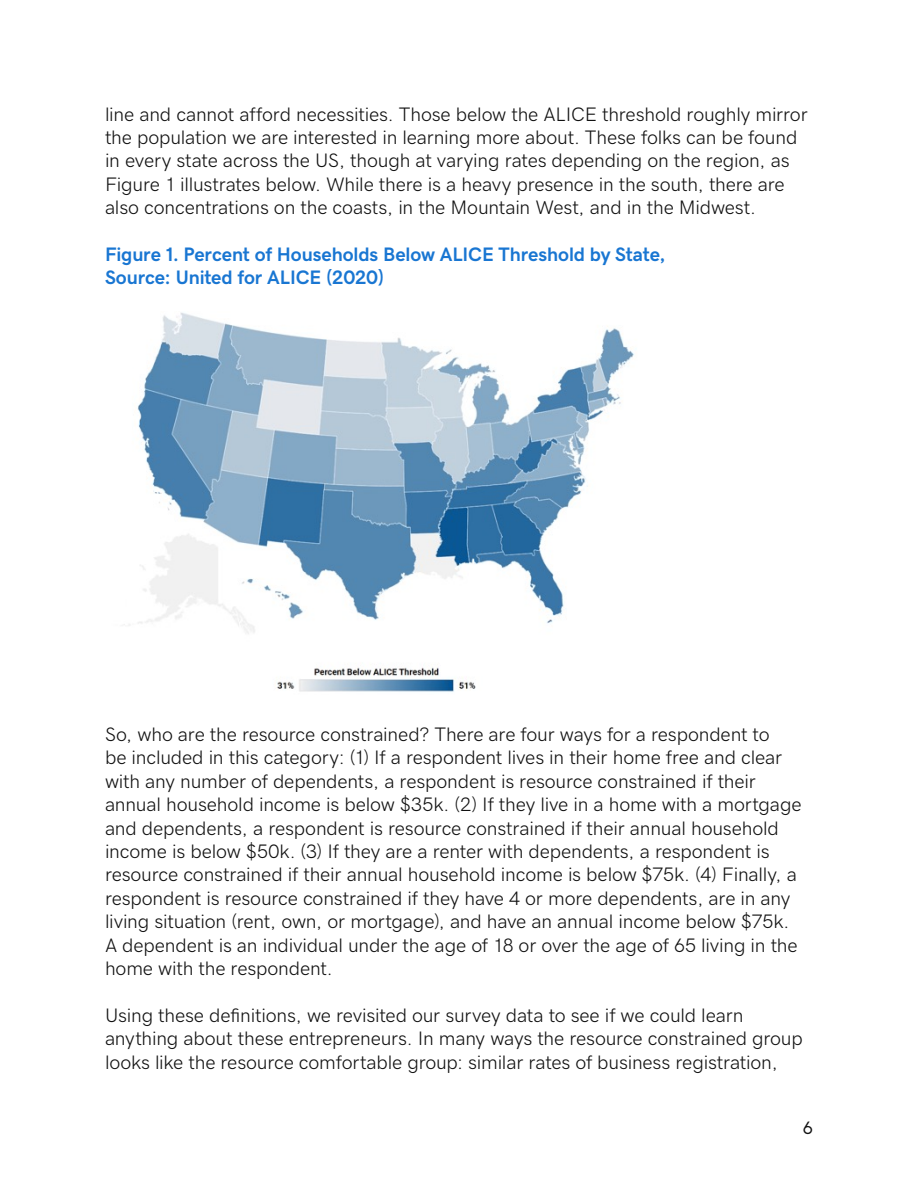
<style>
.page{position:relative;width:918px;height:1188px;background:#fff}
.page>*{position:absolute;margin:0;border:0;box-sizing:border-box;transform-origin:0 0}
.t1{font:19.5px/23.4px "GD Sherpa";letter-spacing:-.01em;color:#111}
.t2{font:700 19.5px "GD Sherpa";letter-spacing:-.005em;color:#1976d2}
.t3{font:500 18px "GD Sherpa";color:#111}
</style>
<div class="page">
<img style="left:124px;top:312px;width:510px;height:380px">
<p class="t1" style="left:105px;top:101px;width:704px">line and cannot afford necessities. Those below the ALICE threshold roughly mirror the population we are interested in learning more about. These folks can be found in every state across the US, though at varying rates depending on the region, as Figure 1 illustrates below. While there is a heavy presence in the south, there are also concentrations on the coasts, in the Mountain West, and in the Midwest.</p>
<p class="t2" style="left:105px;top:240px;width:562px">Figure 1. Percent of Households Below ALICE Threshold by State,</p>
<p class="t2" style="left:105px;top:263px;width:281px">Source: United for ALICE (2020)</p>
<p class="t1" style="left:105px;top:721px;width:698px">So, who are the resource constrained? There are four ways for a respondent to<br>be included in this category: (1) If a respondent lives in their home free and clear with any number of dependents, a respondent is resource constrained if their annual household income is below $35k. (2) If they live in a home with a mortgage and dependents, a respondent is resource constrained if their annual household income is below $50k. (3) If they are a renter with dependents, a respondent is resource constrained if their annual household income is below $75k. (4) Finally, a respondent is resource constrained if they have 4 or more dependents, are in any living situation (rent, own, or mortgage), and have an annual income below $75k.<br>A dependent is an individual under the age of 18 or over the age of 65 living in the home with the respondent.</p>
<p class="t1" style="left:105px;top:1002px;width:699px">Using these definitions, we revisited our survey data to see if we could learn anything about these entrepreneurs. In many ways the resource constrained group looks like the resource comfortable group: similar rates of business registration,</p>
<p class="t3" style="left:803px;top:1114px;width:12px">6</p>
</div>
